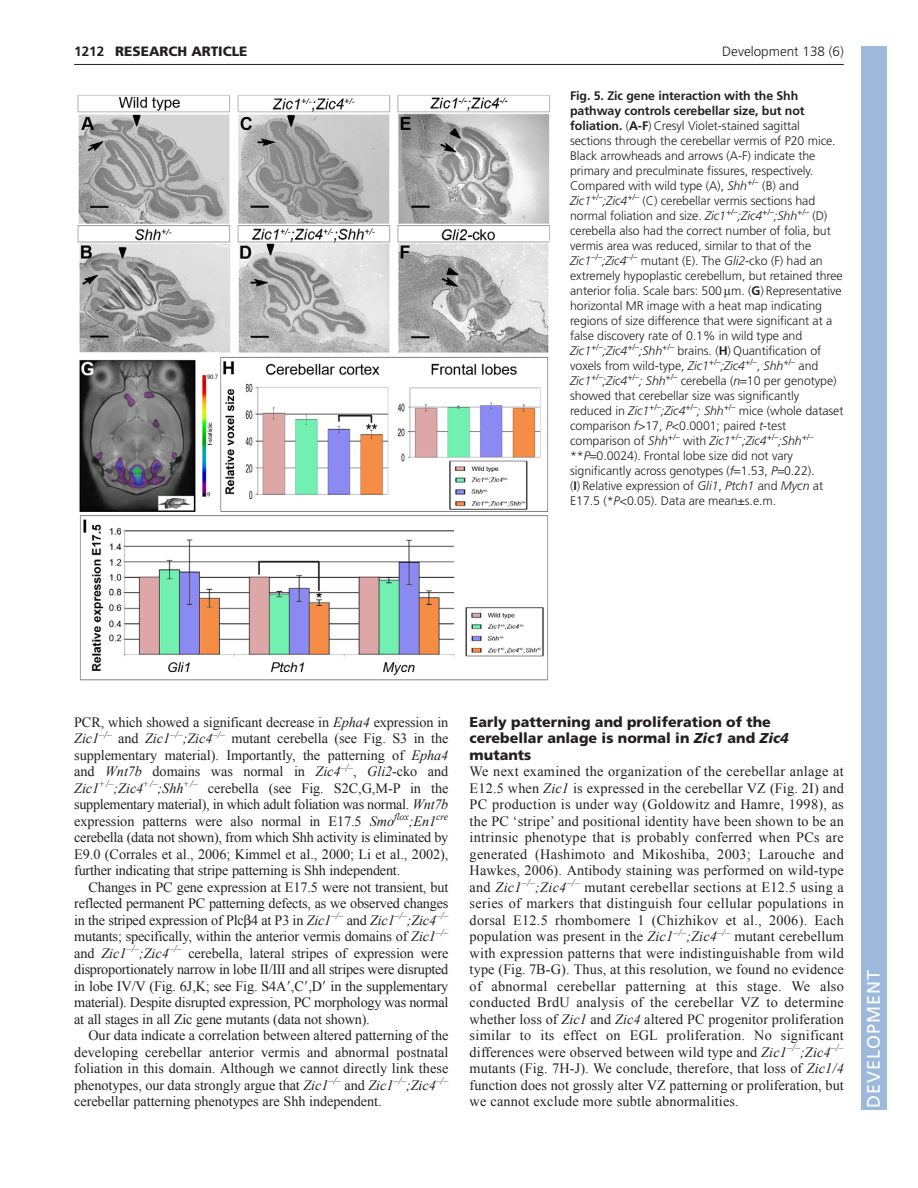
<style>
.page{position:relative;width:918px;height:1188px;background:#fff}
.page>*{position:absolute;margin:0;border:0;box-sizing:border-box;transform-origin:0 0}
.t1{font:18px "Frutiger LT Std";letter-spacing:.055em;color:#fff}
.t2{font:14.25px/16.5px "Times New Roman";letter-spacing:-.01em;color:#231f20;text-align:justify}
.t3{font:900 14.25px/16.5px "Frutiger LT Std";color:#231f20}
.t4{font:300 13.5px "Frutiger LT Std";color:#231f20}
.t5{font:900 13.5px "Frutiger LT Std";color:#231f20}
.t6{font:700 13.5px "Frutiger LT Std";color:#231f20}
.t7{font:300 12.3px/15px "Frutiger LT Std";letter-spacing:-.005em;color:#231f20}
.s1{font-weight:700}
.s2{font-style:italic}
.s3{font-family:"Mathematical Pi One"}
</style>
<div class="page">
<hr style="left:74px;top:64px;width:770px;height:1px;background:#231f20">
<img style="left:77px;top:95px;width:473px;height:586px">
<div style="left:861px;top:46px;width:25px;height:1064px;background:#9cb9db"></div>
<p class="t6" style="left:74px;top:46px;width:32px">1212</p>
<p class="t5" style="left:115px;top:46px;width:134px">RESEARCH ARTICLE</p>
<p class="t4" style="left:722px;top:46px;width:123px">Development 138 (6)</p>
<p class="t7" style="left:570px;top:89px;width:275px"><span class="s1">Fig. 5. Zic gene interaction with the Shh pathway controls cerebellar size, but not foliation.</span> (<span class="s1">A-F</span>) Cresyl Violet-stained sagittal sections through the cerebellar vermis of P20 mice.<br>Black arrowheads and arrows (A-F) indicate the primary and preculminate fissures, respectively.<br>Compared with wild type (A), <span class="s2">Shh</span><sup>+/–</sup> (B) and <span class="s2">Zic1</span><sup>+/–</sup><span class="s2">;Zic4</span><sup>+/–</sup> (C) cerebellar vermis sections had normal foliation and size. <span class="s2">Zic1</span><sup>+/–</sup><span class="s2">;Zic4</span><sup>+/–</sup><span class="s2">;Shh</span><sup>+/–</sup> (D) cerebella also had the correct number of folia, but vermis area was reduced, similar to that of the <span class="s2">Zic1</span><sup>–/–</sup><span class="s2">;Zic4</span><sup>–/–</sup> mutant (E). The <span class="s2">Gli2-</span>cko (F) had an extremely hypoplastic cerebellum, but retained three anterior folia. Scale bars: 500 m. (<span class="s1">G</span>) Representative horizontal MR image with a heat map indicating regions of size difference that were significant at a false discovery rate of 0.1% in wild type and <span class="s2">Zic1</span><sup>+/–</sup><span class="s2">;Zic4</span><sup>+/–</sup><span class="s2">;Shh</span><sup>+/–</sup> brains. (<span class="s1">H</span>) Quantification of voxels from wild-type, <span class="s2">Zic1</span><sup>+/–</sup><span class="s2">;Zic4</span><sup>+/–</sup>, <span class="s2">Shh</span><sup>+/–</sup> and <span class="s2">Zic1</span><sup>+/–</sup><span class="s2">;Zic4</span><sup>+/–</sup><span class="s2">; Shh</span><sup>+/–</sup> cerebella (<span class="s2">n</span> 10 per genotype) showed that cerebellar size was significantly reduced in <span class="s2">Zic1</span><sup>+/–</sup><span class="s2">;Zic4</span><sup>+/–</sup><span class="s2">; Shh</span><sup>+/–</sup> mice (whole dataset comparison <span class="s2">f</span>&gt;17, <span class="s2">P</span>&lt;0.0001; paired <span class="s2">t</span>-test comparison of <span class="s2">Shh</span><sup>+/–</sup> with <span class="s2">Zic1</span><sup>+/–</sup><span class="s2">;Zic4</span><sup>+/–</sup><span class="s2">;Shh</span><sup>+/–<br></sup>**<span class="s2">P</span> 0.0024). Frontal lobe size did not vary significantly across genotypes (<span class="s2">f</span> 1.53, <span class="s2">P</span> 0.22).<br>(<span class="s1">I</span>) Relative expression of <span class="s2">Gli1</span>, <span class="s2">Ptch1</span> and <span class="s2">Mycn</span> at E17.5 (*<span class="s2">P</span>&lt;0.05). Data are mean±s.e.m.</p>
<p class="t2" style="left:74px;top:714px;width:376px">PCR, which showed a significant decrease in <span class="s2">Epha4</span> expression in <span class="s2">Zic1</span><sup>–/–</sup> and <span class="s2">Zic1</span><sup>–/–</sup><span class="s2">;Zic4</span><sup>–/–</sup> mutant cerebella (see Fig. S3 in the supplementary material). Importantly, the patterning of <span class="s2">Epha4 </span>and <span class="s2">Wnt7b</span> domains was normal in <span class="s2">Zic4</span><sup>–/–</sup>, <span class="s2">Gli2</span>-cko and <span class="s2">Zic1</span><sup>+/–</sup><span class="s2">;Zic4</span><sup>+/–</sup><span class="s2">;Shh</span><sup>+/–</sup> cerebella (see Fig. S2C,G,M-P in the supplementary material), in which adult foliation was normal. <span class="s2">Wnt7b </span>expression patterns were also normal in E17.5 <span class="s2">Smo</span><sup>flox</sup><span class="s2">;En1</span><sup>cre </sup>cerebella (data not shown), from which Shh activity is eliminated by E9.0 (Corrales et al., 2006; Kimmel et al., 2000; Li et al., 2002), further indicating that stripe patterning is Shh independent.</p>
<p class="t2" style="left:74px;top:879px;width:376px;text-indent:14px">Changes in PC gene expression at E17.5 were not transient, but reflected permanent PC patterning defects, as we observed changes in the striped expression of Plc 4 at P3 in <span class="s2">Zic1</span><sup>–/–</sup> and <span class="s2">Zic1</span><sup>–/–</sup><span class="s2">;Zic4</span><sup>–/– </sup>mutants; specifically, within the anterior vermis domains of <span class="s2">Zic1</span><sup>–/– </sup>and <span class="s2">Zic1</span><sup>–/–</sup><span class="s2">;Zic4</span><sup>–/–</sup> cerebella, lateral stripes of expression were disproportionately narrow in lobe II/III and all stripes were disrupted in lobe IV/V (Fig. 6J,K; see Fig. S4A<span class="s3">-</span>,C<span class="s3">-</span>,D<span class="s3">-</span> in the supplementary material). Despite disrupted expression, PC morphology was normal at all stages in all Zic gene mutants (data not shown).</p>
<p class="t2" style="left:74px;top:1027px;width:376px;text-indent:14px">Our data indicate a correlation between altered patterning of the developing cerebellar anterior vermis and abnormal postnatal foliation in this domain. Although we cannot directly link these phenotypes, our data strongly argue that <span class="s2">Zic1</span><sup>–/–</sup> and <span class="s2">Zic1</span><sup>–/–</sup><span class="s2">;Zic4</span><sup>–/– </sup>cerebellar patterning phenotypes are Shh independent.</p>
<p class="t3" style="left:470px;top:715px;width:321px">Early patterning and proliferation of the cerebellar anlage is normal in <span class="s2">Zic1</span> and <span class="s2">Zic4 </span>mutants</p>
<p class="t2" style="left:470px;top:763px;width:376px">We next examined the organization of the cerebellar anlage at E12.5 when <span class="s2">Zic1</span> is expressed in the cerebellar VZ (Fig. 2I) and PC production is under way (Goldowitz and Hamre, 1998), as the PC ‘stripe’ and positional identity have been shown to be an intrinsic phenotype that is probably conferred when PCs are generated (Hashimoto and Mikoshiba, 2003; Larouche and Hawkes, 2006). Antibody staining was performed on wild-type and <span class="s2">Zic1</span><sup>–/–</sup><span class="s2">;Zic4</span><sup>–/–</sup> mutant cerebellar sections at E12.5 using a series of markers that distinguish four cellular populations in dorsal E12.5 rhombomere 1 (Chizhikov et al., 2006). Each population was present in the <span class="s2">Zic1</span><sup>–/–</sup><span class="s2">;Zic4</span><sup>–/–</sup> mutant cerebellum with expression patterns that were indistinguishable from wild type (Fig. 7B-G). Thus, at this resolution, we found no evidence of abnormal cerebellar patterning at this stage. We also conducted BrdU analysis of the cerebellar VZ to determine whether loss of <span class="s2">Zic1</span> and <span class="s2">Zic4</span> altered PC progenitor proliferation similar to its effect on EGL proliferation. No significant differences were observed between wild type and <span class="s2">Zic1</span><sup>–/–</sup><span class="s2">;Zic4</span><sup>–/– </sup>mutants (Fig. 7H-J). We conclude, therefore, that loss of <span class="s2">Zic1/4 </span>function does not grossly alter VZ patterning or proliferation, but we cannot exclude more subtle abnormalities.</p>
<p class="t1" style="left:863px;top:1108px;width:140px;rotate:-90deg">DEVELOPMENT</p>
</div>
